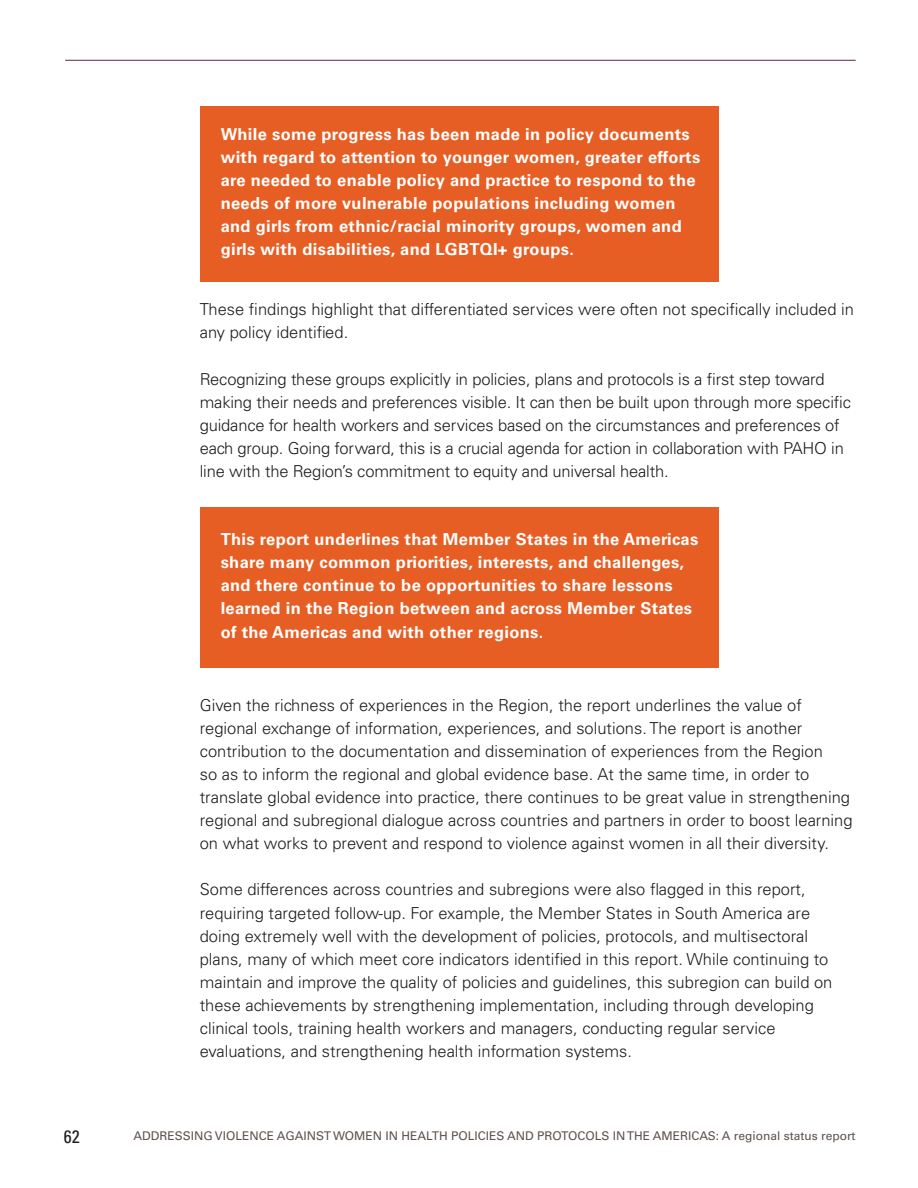
<style>
.page{position:relative;width:918px;height:1188px;background:#fff}
.page>*{position:absolute;margin:0;border:0;box-sizing:border-box;transform-origin:0 0}
.t1{font:condensed 18px "Univers LT Std";color:#1d1d1b}
.t2{font:300 16.5px/23.1px "Univers LT Std";color:#1d1d1b}
.t3{font:700 16.5px/23.1px "Univers LT Std";letter-spacing:.02em;color:#fff}
.t4{font:12px "Univers LT Std";color:#5d524d}
</style>
<div class="page">
<hr style="left:65px;top:60px;width:791px;height:1px;background:#6f1e46">
<div style="left:200px;top:106px;width:518px;height:175px;background:#e75e24"></div>
<div style="left:200px;top:508px;width:518px;height:160px;background:#e75e24"></div>
<p class="t3" style="left:221px;top:122px;width:481px">While some progress has been made in policy documents with regard to attention to younger women, greater efforts are needed to enable policy and practice to respond to the needs of more vulnerable populations including women and girls from ethnic/racial minority groups, women and girls with disabilities, and LGBTQI+ groups.</p>
<p class="t2" style="left:200px;top:298px;width:656px">These findings highlight that differentiated services were often not specifically included in any policy identified.</p>
<p class="t2" style="left:200px;top:367px;width:653px">Recognizing these groups explicitly in policies, plans and protocols is a first step toward making their needs and preferences visible. It can then be built upon through more specific guidance for health workers and services based on the circumstances and preferences of each group. Going forward, this is a crucial agenda for action in collaboration with PAHO in line with the Region’s commitment to equity and universal health.</p>
<p class="t3" style="left:221px;top:528px;width:479px">This report underlines that Member States in the Americas share many common priorities, interests, and challenges, and there continue to be opportunities to share lessons learned in the Region between and across Member States of the Americas and with other regions.</p>
<p class="t2" style="left:200px;top:693px;width:654px">Given the richness of experiences in the Region, the report underlines the value of regional exchange of information, experiences, and solutions. The report is another contribution to the documentation and dissemination of experiences from the Region<br>so as to inform the regional and global evidence base. At the same time, in order to translate global evidence into practice, there continues to be great value in strengthening regional and subregional dialogue across countries and partners in order to boost learning on what works to prevent and respond to violence against women in all their diversity.</p>
<p class="t2" style="left:200px;top:878px;width:634px">Some differences across countries and subregions were also flagged in this report, requiring targeted follow-up. For example, the Member States in South America are doing extremely well with the development of policies, protocols, and multisectoral plans, many of which meet core indicators identified in this report. While continuing to maintain and improve the quality of policies and guidelines, this subregion can build on these achievements by strengthening implementation, including through developing clinical tools, training health workers and managers, conducting regular service evaluations, and strengthening health information systems.</p>
<p class="t1" style="left:64px;top:1125px;width:17px">62</p>
<p class="t4" style="left:133px;top:1129px;width:724px">ADDRESSING VIOLENCE AGAINST WOMEN IN HEALTH POLICIES AND PROTOCOLS IN THE AMERICAS: A regional status report</p>
</div>
